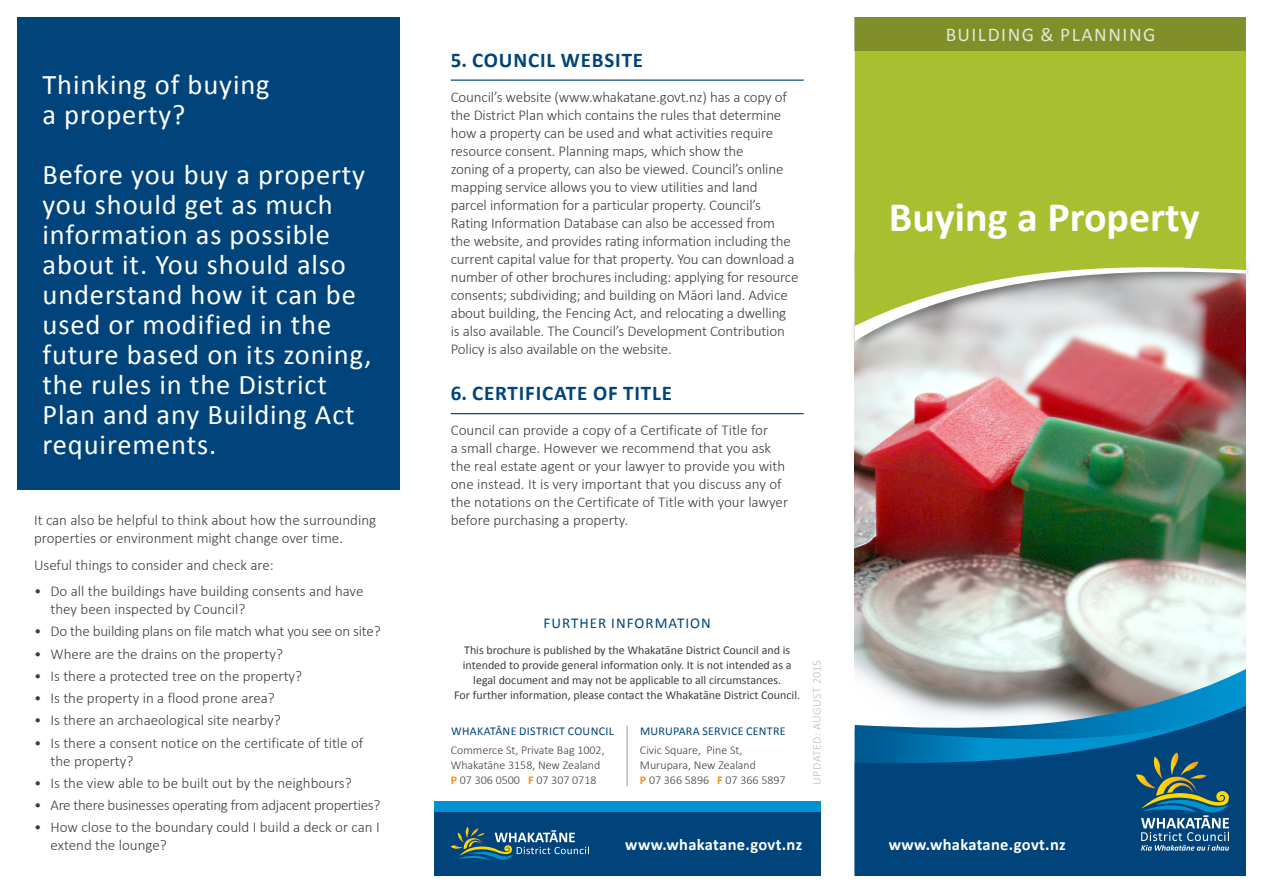
<style>
.page{position:relative;width:1263px;height:893px;background:#fff}
.page>*{position:absolute;margin:0;border:0;box-sizing:border-box;transform-origin:0 0}
.t1{font:700 42px "Calibri";color:#fff}
.t2{font:28.5px/30px "Calibri";letter-spacing:.03em;color:#fff}
.t3{font:700 21px "Calibri";letter-spacing:.04em;color:#00447b}
.t4{font:19.5px "Calibri";letter-spacing:.08em;color:#fff}
.t5{font:700 16.5px "Calibri";letter-spacing:.02em;color:#fff}
.t6{font:300 15px/18px "Calibri";letter-spacing:-.01em;color:#3e3e3f}
.t7{font:15px "Calibri";letter-spacing:.07em;color:#00447b}
.t8{font:12px/15px "Calibri";color:#3e3e3f;text-align:center}
.t9{font:300 12px/15px "Calibri";color:#3e3e3f}
.t10{font:12px "Calibri";letter-spacing:.02em;color:#00447b}
.t11{font:300 12px "Calibri";letter-spacing:.03em;color:#bcbdc0}
.s1{font-weight:700;color:#f68e1e}
</style>
<div class="page">
<img style="left:855px;top:353px;width:391px;height:316px">
<div style="left:434px;top:811px;width:387px;height:65px;background:#00447b"></div>
<div style="left:434px;top:801px;width:387px;height:11px;background:#0093d0"></div>
<svg style="left:451px;top:827px;width:138px;height:33px"></svg>
<hr style="left:627px;top:726px;width:1px;height:60px;background:#939598">
<div style="left:17px;top:17px;width:383px;height:472px;background:#00447b"></div>
<hr style="left:451px;top:80px;width:353px;height:1px;background:#00447b">
<hr style="left:451px;top:413px;width:353px;height:1px;background:#00447b">
<div style="left:850px;top:251px;width:401px;height:102px;background:#231f20;opacity:.5"></div>
<svg style="left:855px;top:326px;width:391px;height:15px"></svg>
<svg style="left:855px;top:51px;width:391px;height:275px;background:#acbe46"></svg>
<div style="left:855px;top:17px;width:391px;height:34px;background:#808f2a"></div>
<svg style="left:855px;top:669px;width:391px;height:36px;background:#929ea1"></svg>
<svg style="left:855px;top:706px;width:391px;height:170px;background:#135c8f"></svg>
<svg style="left:1136px;top:752px;width:93px;height:99px;background:#35687e"></svg>
<h2 class="t2" style="left:43px;top:69px;width:229px">Thinking of buying a property?</h2>
<h2 class="t2" style="left:43px;top:159px;width:330px">Before you buy a property you should get as much information as possible about it. You should also understand how it can be used or modified in the future based on its zoning, the rules in the District<br>Plan and any Building Act requirements.</h2>
<p class="t6" style="left:34px;top:511px;width:344px">It can also be helpful to think about how the surrounding properties or environment might change over time.</p>
<p class="t6" style="left:34px;top:556px;width:241px">Useful things to consider and check are:</p>
<p class="t6" style="left:51px;top:582px;width:314px;text-indent:-16px">• Do all the buildings have building consents and have they been inspected by Council?</p>
<p class="t6" style="left:34px;top:622px;width:348px">• Do the building plans on file match what you see on site?</p>
<p class="t6" style="left:34px;top:644px;width:250px">• Where are the drains on the property?</p>
<p class="t6" style="left:34px;top:667px;width:270px">• Is there a protected tree on the property?</p>
<p class="t6" style="left:34px;top:689px;width:242px">• Is the property in a flood prone area?</p>
<p class="t6" style="left:34px;top:711px;width:248px">• Is there an archaeological site nearby?</p>
<p class="t6" style="left:51px;top:733px;width:314px;text-indent:-16px">• Is there a consent notice on the certificate of title of the property?</p>
<p class="t6" style="left:34px;top:774px;width:319px">• Is the view able to be built out by the neighbours?</p>
<p class="t6" style="left:34px;top:796px;width:348px">• Are there businesses operating from adjacent properties?</p>
<p class="t6" style="left:51px;top:818px;width:331px;text-indent:-16px">• How close to the boundary could I build a deck or can I extend the lounge?</p>
<h3 class="t3" style="left:451px;top:46px;width:194px">5. Council Website</h3>
<p class="t6" style="left:451px;top:88px;width:349px">Council’s website (www.whakatane.govt.nz) has a copy of the District Plan which contains the rules that determine how a property can be used and what activities require resource consent. Planning maps, which show the<br>zoning of a property, can also be viewed. Council’s online mapping service allows you to view utilities and land<br>parcel information for a particular property. Council’s Rating Information Database can also be accessed from the website, and provides rating information including the current capital value for that property. You can download a number of other brochures including: applying for resource consents; subdividing; and building on Māori land. Advice about building, the Fencing Act, and relocating a dwelling is also available. The Council’s Development Contribution Policy is also available on the website.</p>
<h3 class="t3" style="left:451px;top:380px;width:223px">6. Certificate of Title</h3>
<p class="t6" style="left:451px;top:421px;width:339px">Council can provide a copy of a Certificate of Title for<br>a small charge. However we recommend that you ask the real estate agent or your lawyer to provide you with one instead. It is very important that you discuss any of the notations on the Certificate of Title with your lawyer before purchasing a property.</p>
<p class="t7" style="left:543px;top:614px;width:169px">Further information</p>
<p class="t8" style="left:454px;top:642px;width:347px">This brochure is published by the Whakatāne District Council and is intended to provide general information only. It is not intended as a legal document and may not be applicable to all circumstances.<br>For further information, please contact the Whakatāne District Council.</p>
<p class="t10" style="left:451px;top:723px;width:164px">Whakatāne District Council</p>
<p class="t9" style="left:451px;top:742px;width:155px">Commerce St, Private Bag 1002,<br>Whakatāne 3158, New Zealand<br><span class="s1">P</span> 07 306 0500 <span class="s1">F</span> 07 307 0718</p>
<p class="t10" style="left:640px;top:723px;width:147px">Murupara Service Centre</p>
<p class="t9" style="left:640px;top:742px;width:147px">Civic Square, Pine St,<br>Murupara, New Zealand<br><span class="s1">P</span> 07 366 5896 <span class="s1">F</span> 07 366 5897</p>
<p class="t11" style="left:809px;top:785px;width:126px;rotate:-90deg">Updated: August 2015</p>
<p class="t5" style="left:625px;top:834px;width:178px">www.whakatane.govt.nz</p>
<h3 class="t4" style="left:945px;top:23px;width:212px">Building &amp; Planning</h3>
<h1 class="t1" style="left:889px;top:190px;width:312px">Buying a Property</h1>
<p class="t5" style="left:889px;top:834px;width:178px">www.whakatane.govt.nz</p>
</div>
